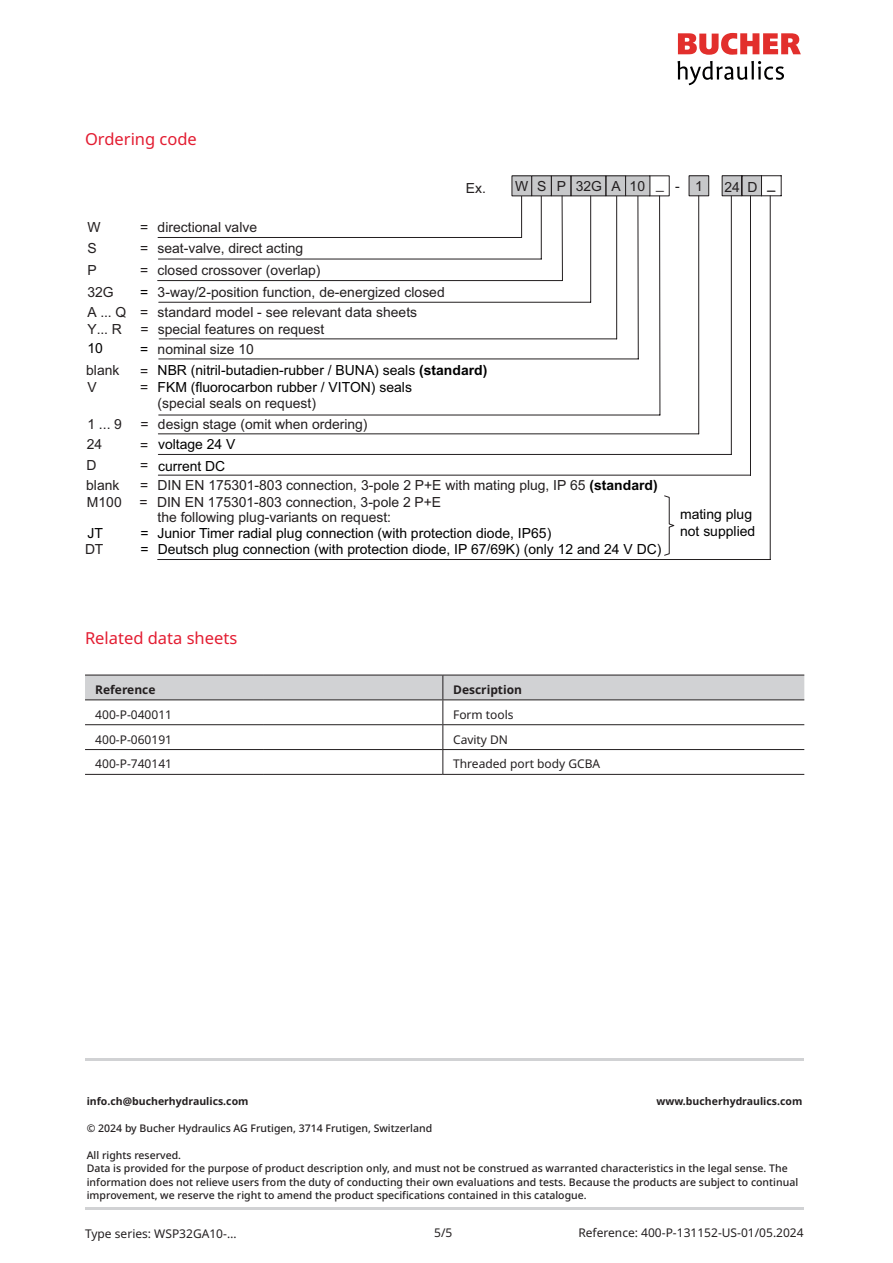
<style>
.page{position:relative;width:893px;height:1263px;background:#fff}
.page>*{position:absolute;margin:0;border:0;box-sizing:border-box;transform-origin:0 0}
.t1{font:16.5px "Noto Sans";color:#e31c31}
.t2{font:13.95px/20.2px "Arial";color:#231f20}
.t3{font:13.95px/16.5px "Arial";color:#000001}
.t4{font:12px "Noto Sans";color:#231f20}
.t5{font:700 12px "Noto Sans";color:#231f20}
.t6{font:500 10.5px/13.5px "Noto Sans";color:#231f20}
.t7{font:700 10.5px "Noto Sans";color:#231f20}
.s1{color:#000001}
.s2{color:#231f20}
.s3{font-weight:700}
.s4{font-weight:700;color:#000001}
</style>
<div class="page">
<svg style="left:678px;top:33px;width:123px;height:22px"></svg>
<svg style="left:677px;top:61px;width:107px;height:24px"></svg>
<hr style="left:85px;top:1208px;width:719px;height:2px;background:#d1d2d4">
<div style="left:649px;top:175px;width:21px;height:21px;border:1px solid #231f20"></div>
<svg style="left:157px;top:175px;width:504px;height:241px"></svg>
<div style="left:626px;top:176px;width:24px;height:20px;background:#c7c8ca"></div>
<div style="left:532px;top:176px;width:19px;height:20px;background:#c7c8ca"></div>
<div style="left:531px;top:175px;width:21px;height:21px;border:1px solid #231f20"></div>
<div style="left:512px;top:176px;width:20px;height:20px;background:#c7c8ca"></div>
<div style="left:512px;top:175px;width:20px;height:21px;border:1px solid #231f20"></div>
<svg style="left:664px;top:495px;width:11px;height:61px"></svg>
<div style="left:689px;top:176px;width:20px;height:20px;background:#c7c8ca"></div>
<div style="left:689px;top:175px;width:20px;height:21px;border:1px solid #231f20"></div>
<svg style="left:721px;top:175px;width:61px;height:21px"></svg>
<hr style="left:158px;top:475px;width:592px;height:1px;background:#231f20">
<hr style="left:750px;top:196px;width:1px;height:279px;background:#231f20">
<hr style="left:158px;top:559px;width:612px;height:1px;background:#231f20">
<hr style="left:770px;top:196px;width:1px;height:363px;background:#231f20">
<hr style="left:158px;top:433px;width:541px;height:1px;background:#231f20">
<hr style="left:698px;top:196px;width:1px;height:238px;background:#231f20">
<hr style="left:158px;top:454px;width:573px;height:1px;background:#231f20">
<hr style="left:731px;top:196px;width:1px;height:258px;background:#231f20">
<hr style="left:443px;top:774px;width:361px;height:1px;background:#231f20">
<svg style="left:85px;top:675px;width:719px;height:99px"></svg>
<hr style="left:264px;top:774px;width:179px;height:1px;background:#231f20">
<hr style="left:85px;top:675px;width:179px;height:1px;background:#231f20">
<hr style="left:85px;top:699px;width:179px;height:1px;background:#231f20">
<hr style="left:85px;top:724px;width:179px;height:1px;background:#231f20">
<hr style="left:85px;top:749px;width:179px;height:1px;background:#231f20">
<hr style="left:85px;top:774px;width:179px;height:1px;background:#231f20">
<hr style="left:85px;top:1059px;width:719px;height:2px;background:#d1d2d4">
<p class="t1" style="left:85px;top:128px;width:113px">Ordering code</p>
<p class="t2" style="left:87px;top:217px;width:15px">W</p>
<p class="t2" style="left:140px;top:217px;width:118px">= directional valve</p>
<p class="t2" style="left:87px;top:238px;width:11px">S</p>
<p class="t2" style="left:140px;top:238px;width:165px">= seat-valve, direct acting</p>
<p class="t2" style="left:87px;top:259px;width:11px">P</p>
<p class="t2" style="left:140px;top:259px;width:182px">= closed crossover (overlap)</p>
<p class="t2" style="left:87px;top:282px;width:28px">32G</p>
<p class="t2" style="left:87px;top:282px;width:359px;text-indent:70px">3-way/2-position function, de-energized closed<br>A ... Q = standard model - see relevant data sheets</p>
<p class="t2" style="left:87px;top:319px;width:36px">Y... R</p>
<p class="t2" style="left:140px;top:319px;width:185px">= special features on request</p>
<p class="t3" style="left:140px;top:283px;width:10px">=</p>
<p class="t2" style="left:466px;top:177px;width:102px">Ex. WS P</p>
<p class="t2" style="left:611px;top:176px;width:70px">A10_-</p>
<p class="t2" style="left:576px;top:176px;width:28px">32G</p>
<p class="t3" style="left:87px;top:340px;width:17px">10</p>
<p class="t2" style="left:140px;top:339px;width:115px"><span class="s1">=</span> nominal size 10</p>
<p class="t2" style="left:87px;top:377px;width:11px">V</p>
<p class="t3" style="left:140px;top:379px;width:273px"><span class="s2">=</span> FKM (fluorocarbon rubber / VITON) seals</p>
<p class="t2" style="left:86px;top:360px;width:35px">blank</p>
<p class="t2" style="left:140px;top:360px;width:10px">=</p>
<p class="t3" style="left:158px;top:362px;width:331px">NBR (nitril-butadien-rubber / BUNA) seals <span class="s3">(standard)</span></p>
<p class="t2" style="left:158px;top:392px;width:160px">(special seals on request)</p>
<p class="t2" style="left:87px;top:414px;width:36px">1 ... 9</p>
<p class="t2" style="left:141px;top:414px;width:229px">= design stage (omit when ordering)</p>
<p class="t2" style="left:87px;top:434px;width:17px">24</p>
<p class="t3" style="left:140px;top:436px;width:97px"><span class="s2">=</span> voltage 24 V</p>
<p class="t2" style="left:87px;top:455px;width:12px">D</p>
<p class="t3" style="left:140px;top:457px;width:87px"><span class="s2">=</span> current DC</p>
<p class="t2" style="left:86px;top:475px;width:35px">blank</p>
<p class="t2" style="left:140px;top:475px;width:10px">=</p>
<p class="t2" style="left:157px;top:475px;width:502px">DIN EN 175301-803 connection, 3-pole 2 P+E with mating plug, IP 65 <span class="s4">(standard)</span></p>
<p class="t2" style="left:695px;top:175px;width:9px">1</p>
<p class="t2" style="left:724px;top:176px;width:52px">24D <sup>_</sup></p>
<p class="t2" style="left:87px;top:491px;width:36px">M100</p>
<p class="t2" style="left:140px;top:491px;width:303px">= DIN EN 175301-803 connection, 3-pole 2 P+E</p>
<p class="t2" style="left:85px;top:539px;width:20px">DT</p>
<p class="t3" style="left:158px;top:541px;width:505px">Deutsch plug connection (with protection diode, IP 67/69K) (only 12 and 24 V DC)</p>
<p class="t2" style="left:158px;top:507px;width:235px">the following plug-variants on request:</p>
<p class="t3" style="left:157px;top:525px;width:395px">Junior Timer radial plug connection (with protection diode, IP65)</p>
<p class="t3" style="left:87px;top:525px;width:17px">JT</p>
<p class="t3" style="left:140px;top:525px;width:10px">= =</p>
<p class="t3" style="left:680px;top:506px;width:77px">mating plug not supplied</p>
<p class="t1" style="left:85px;top:627px;width:154px">Related data sheets</p>
<p class="t5" style="left:95px;top:681px;width:62px">Reference</p>
<p class="t5" style="left:453px;top:681px;width:70px">Description</p>
<p class="t4" style="left:95px;top:706px;width:78px">400-P-040011</p>
<p class="t4" style="left:453px;top:706px;width:62px">Form tools</p>
<p class="t4" style="left:95px;top:731px;width:78px">400-P-060191</p>
<p class="t4" style="left:453px;top:731px;width:56px">Cavity DN</p>
<p class="t4" style="left:95px;top:755px;width:78px">400-P-740141</p>
<p class="t4" style="left:453px;top:755px;width:149px">Threaded port body GCBA</p>
<p class="t7" style="left:87px;top:1093px;width:163px">info.ch@bucherhydraulics.com</p>
<p class="t7" style="left:656px;top:1093px;width:147px">www.bucherhydraulics.com</p>
<p class="t6" style="left:87px;top:1121px;width:347px">© 2024 by Bucher Hydraulics AG Frutigen, 3714 Frutigen, Switzerland</p>
<p class="t6" style="left:87px;top:1148px;width:713px">All rights reserved.<br>Data is provided for the purpose of product description only, and must not be construed as warranted characteristics in the legal sense. The information does not relieve users from the duty of conducting their own evaluations and tests. Because the products are subject to continual improvement, we reserve the right to amend the product specifications contained in this catalogue.</p>
<p class="t4" style="left:85px;top:1225px;width:153px">Type series: WSP32GA10-…</p>
<p class="t4" style="left:434px;top:1224px;width:20px">5/5</p>
<p class="t4" style="left:578px;top:1224px;width:227px">Reference: 400-P-131152-US-01/05.2024</p>
</div>
